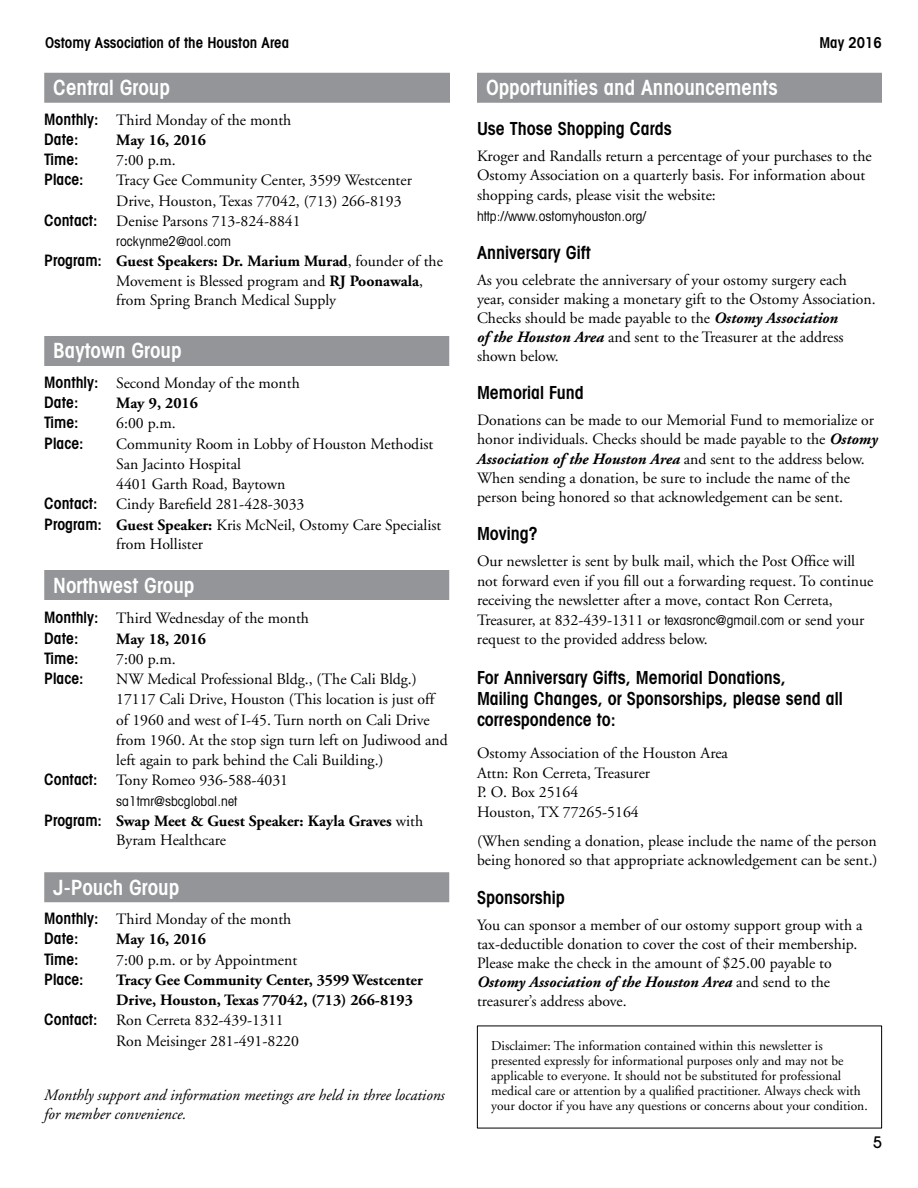
<style>
.page{position:relative;width:918px;height:1188px;background:#fff}
.page>*{position:absolute;margin:0;border:0;box-sizing:border-box;transform-origin:0 0}
.t1{font:600 condensed 21px "Avant Garde";color:#fff}
.t2{font:600 condensed 18px/21px "Avant Garde";color:#000}
.t3{font:15.75px/19px "Adobe Garamond";color:#000}
.t4{font:700 15.75px/19.5px "Adobe Garamond";color:#000}
.t5{font:15.75px/19.5px "Adobe Garamond Pro";color:#000}
.t6{font:italic 15.75px/19.5px "Adobe Garamond";color:#000}
.t7{font:700 15.75px/20.2px "Adobe Garamond Pro";color:#000}
.t8{font:600 condensed 15.75px "Avant Garde";color:#000}
.t9{font:500 15.75px "Avant Garde";color:#000}
.t10{font:600 condensed 15px "Avant Garde";color:#000}
.t11{font:13.5px/15px "Adobe Garamond";color:#000}
.t12{font:condensed 13.5px "Avant Garde";letter-spacing:.005em;color:#000}
.s1{font-family:"Avant Garde";font-weight:600;font-stretch:condensed}
.s2{font-weight:700}
.s3{font-family:"Adobe Garamond Pro";font-weight:700}
.s4{font-family:"Adobe Garamond Pro"}
.s5{font-weight:700;font-style:italic}
.s6{font-family:"Avant Garde";font-stretch:condensed;font-size:13.5px}
.s7{font-family:"Adobe Garamond";font-weight:700}
.s8{font-weight:400}
</style>
<div class="page">
<div style="left:44px;top:73px;width:406px;height:30px;background:#939598"></div>
<div style="left:44px;top:570px;width:405px;height:30px;background:#939598"></div>
<div style="left:44px;top:336px;width:405px;height:30px;background:#939598"></div>
<div style="left:44px;top:872px;width:405px;height:30px;background:#939598"></div>
<div style="left:477px;top:73px;width:405px;height:30px;background:#939598"></div>
<p class="t10" style="left:45px;top:33px;width:246px">Ostomy Association of the Houston Area</p>
<p class="t10" style="left:819px;top:33px;width:64px">May 2016</p>
<h1 class="t1" style="left:53px;top:75px;width:118px">Central Group</h1>
<p class="t3" style="left:44px;top:110px;width:249px"><span class="s1">Monthly:</span> Third Monday of the month</p>
<p class="t8" style="left:44px;top:129px;width:36px">Date:</p>
<p class="t4" style="left:116px;top:130px;width:91px">May 16, 2016</p>
<p class="t8" style="left:44px;top:150px;width:36px">Time:</p>
<p class="t3" style="left:116px;top:151px;width:61px">7:00 p.m.</p>
<p class="t8" style="left:44px;top:170px;width:41px">Place:</p>
<p class="t3" style="left:116px;top:171px;width:297px">Tracy Gee Community Center, 3599 Westcenter</p>
<p class="t3" style="left:116px;top:191px;width:287px">Drive, Houston, Texas 77042, (713) 266-8193</p>
<p class="t3" style="left:44px;top:212px;width:258px"><span class="s1">Contact:</span> Denise Parsons 713-824-8841</p>
<p class="t12" style="left:116px;top:233px;width:116px">rockynme2@aol.com</p>
<p class="t3" style="left:116px;top:252px;width:328px;line-height:19.5px;text-indent:-72px"><span class="s1">Program:</span> <span class="s2">Guest Speakers: Dr. Marium Murad</span>, founder of the<br>Movement is Blessed program and <span class="s3">RJ Poonawala</span><span class="s4">,</span></p>
<p class="t5" style="left:116px;top:291px;width:221px">from Spring Branch Medical Supply</p>
<h1 class="t1" style="left:486px;top:75px;width:293px">Opportunities and Announcements</h1>
<p class="t2" style="left:477px;top:118px;width:196px">Use Those Shopping Cards</p>
<p class="t3" style="left:477px;top:147px;width:396px">Kroger and Randalls return a percentage of your purchases to the<br>Ostomy Association on a quarterly basis. For information about shopping cards, please visit the website:</p>
<p class="t12" style="left:477px;top:207px;width:171px">http://www.ostomyhouston.org/</p>
<p class="t2" style="left:477px;top:242px;width:115px">Anniversary Gift</p>
<p class="t3" style="left:477px;top:271px;width:400px">As you celebrate the anniversary of your ostomy surgery each year, consider making a monetary gift to the Ostomy Association.<br>Checks should be made payable to the <span class="s5">Ostomy Association<br>of the Houston Area</span> and sent to the Treasurer at the address shown below.</p>
<p class="t2" style="left:477px;top:382px;width:108px">Memorial Fund</p>
<p class="t3" style="left:477px;top:411px;width:402px">Donations can be made to our Memorial Fund to memorialize or honor individuals. Checks should be made payable to the <span class="s5">Ostomy Association of the Houston Area</span> and sent to the address below.<br>When sending a donation, be sure to include the name of the person being honored so that acknowledgement can be sent.</p>
<p class="t2" style="left:477px;top:523px;width:62px">Moving?</p>
<p class="t3" style="left:477px;top:552px;width:398px;line-height:19.5px">Our newsletter is sent by bulk mail, which the Post Office will not forward even if you fill out a forwarding request. To continue receiving the newsletter after a move, contact Ron Cerreta, Treasurer, at 832-439-1311 or <span class="s6">texasronc@gmail.com</span> or send your request to the provided address below.</p>
<p class="t2" style="left:477px;top:667px;width:367px">For Anniversary Gifts, Memorial Donations,<br>Mailing Changes, or Sponsorships, please send all correspondence to:</p>
<p class="t3" style="left:477px;top:744px;width:253px;line-height:19.5px">Ostomy Association of the Houston Area<br>Attn: Ron Cerreta, Treasurer<br>P. O. Box 25164<br>Houston, TX 77265-5164</p>
<p class="t3" style="left:477px;top:832px;width:402px;line-height:19.5px">(When sending a donation, please include the name of the person being honored so that appropriate acknowledgement can be sent.)</p>
<p class="t2" style="left:477px;top:887px;width:89px">Sponsorship</p>
<p class="t3" style="left:477px;top:916px;width:387px">You can sponsor a member of our ostomy support group with a tax-deductible donation to cover the cost of their membership.<br>Please make the check in the amount of $25.00 payable to <span class="s5">Ostomy Association of the Houston Area</span> and send to the treasurer’s address above.</p>
<h1 class="t1" style="left:53px;top:338px;width:130px">Baytown Group</h1>
<p class="t3" style="left:44px;top:374px;width:257px"><span class="s1">Monthly:</span> Second Monday of the month</p>
<p class="t8" style="left:44px;top:393px;width:36px">Date:</p>
<p class="t4" style="left:116px;top:394px;width:83px">May 9, 2016</p>
<p class="t8" style="left:44px;top:413px;width:36px">Time:</p>
<p class="t3" style="left:116px;top:414px;width:61px">6:00 p.m.</p>
<p class="t8" style="left:44px;top:433px;width:41px">Place:</p>
<p class="t3" style="left:116px;top:434px;width:319px">Community Room in Lobby of Houston Methodist</p>
<p class="t3" style="left:116px;top:455px;width:126px">San Jacinto Hospital</p>
<p class="t3" style="left:116px;top:475px;width:171px">4401 Garth Road, Baytown</p>
<p class="t3" style="left:44px;top:495px;width:262px"><span class="s1">Contact:</span> Cindy Barefield 281-428-3033</p>
<p class="t5" style="left:116px;top:515px;width:327px;text-indent:-72px"><span class="s1">Program:</span> <span class="s7">Guest Speaker:</span> Kris McNeil, Ostomy Care Specialist from Hollister</p>
<h1 class="t1" style="left:53px;top:572px;width:143px">Northwest Group</h1>
<p class="t3" style="left:44px;top:609px;width:266px"><span class="s1">Monthly:</span> Third Wednesday of the month</p>
<p class="t8" style="left:44px;top:628px;width:36px">Date:</p>
<p class="t4" style="left:116px;top:629px;width:91px">May 18, 2016</p>
<p class="t8" style="left:44px;top:648px;width:36px">Time:</p>
<p class="t3" style="left:116px;top:650px;width:61px">7:00 p.m.</p>
<p class="t8" style="left:44px;top:669px;width:41px">Place:</p>
<p class="t3" style="left:116px;top:670px;width:302px">NW Medical Professional Bldg., (The Cali Bldg.)</p>
<p class="t3" style="left:116px;top:690px;width:320px">17117 Cali Drive, Houston (This location is just off</p>
<p class="t3" style="left:116px;top:710px;width:315px">of 1960 and west of I-45. Turn north on Cali Drive</p>
<p class="t3" style="left:116px;top:731px;width:333px">from 1960. At the stop sign turn left on Judiwood and</p>
<p class="t3" style="left:116px;top:751px;width:269px">left again to park behind the Cali Building.)</p>
<p class="t3" style="left:44px;top:771px;width:245px"><span class="s1">Contact:</span> Tony Romeo 936-588-4031</p>
<p class="t12" style="left:116px;top:792px;width:122px">sa1tmr@sbcglobal.net</p>
<p class="t4" style="left:116px;top:811px;width:308px;text-indent:-72px"><span class="s1">Program:</span> Swap Meet &amp; Guest Speaker: Kayla Graves <span class="s8">with<br>Byram Healthcare</span></p>
<h1 class="t1" style="left:53px;top:874px;width:127px">J-Pouch Group</h1>
<p class="t3" style="left:44px;top:910px;width:249px"><span class="s1">Monthly:</span> Third Monday of the month</p>
<p class="t8" style="left:44px;top:929px;width:36px">Date:</p>
<p class="t4" style="left:116px;top:930px;width:91px">May 16, 2016</p>
<p class="t8" style="left:44px;top:949px;width:36px">Time:</p>
<p class="t3" style="left:116px;top:950px;width:183px">7:00 p.m. or by Appointment</p>
<p class="t8" style="left:44px;top:969px;width:41px">Place:</p>
<p class="t7" style="left:116px;top:970px;width:308px">Tracy Gee Community Center, 3599 Westcenter<br>Drive, Houston, Texas 77042, (713) 266-8193</p>
<p class="t3" style="left:116px;top:1011px;width:184px;line-height:20.2px;text-indent:-72px"><span class="s1">Contact:</span> Ron Cerreta 832-439-1311<br>Ron Meisinger 281-491-8220</p>
<p class="t6" style="left:44px;top:1085px;width:402px">Monthly support and information meetings are held in three locations for member convenience.</p>
<p class="t11" style="left:491px;top:1038px;width:378px">Disclaimer: The information contained within this newsletter is presented expressly for informational purposes only and may not be applicable to everyone. It should not be substituted for professional medical care or attention by a qualified practitioner. Always check with your doctor if you have any questions or concerns about your condition.</p>
<p class="t9" style="left:873px;top:1133px;width:10px">5</p>
</div>
